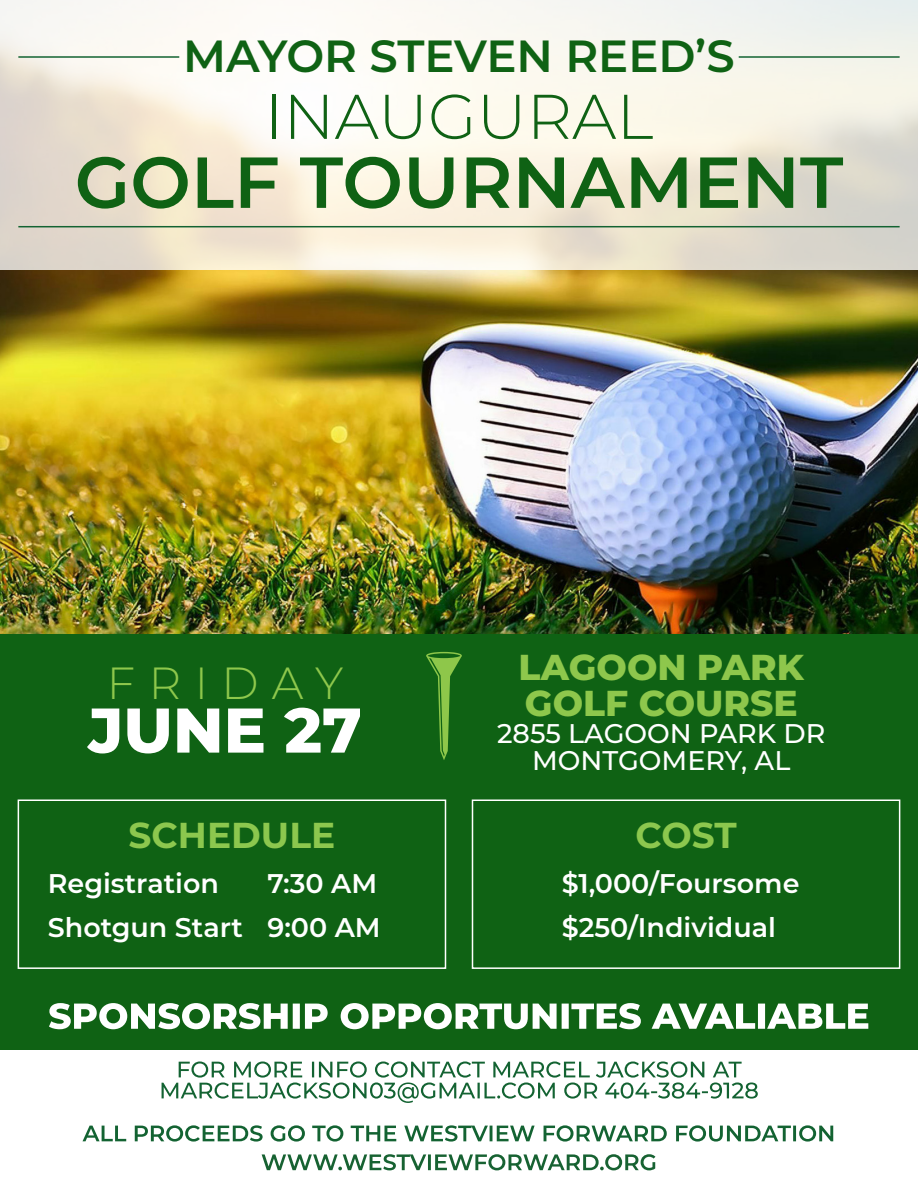
<style>
.page{position:relative;width:918px;height:1188px;background:#fff}
.page>*{position:absolute;margin:0;border:0;box-sizing:border-box;transform-origin:0 0}
.t1{font:600 72px "Montserrat";color:#0f6214}
.t2{font:300 63px "Montserrat";color:#0f6214}
.t3{font:800 63px "Montserrat";color:#fff}
.t4{font:600 45px "Montserrat";color:#0f6214}
.t5{font:300 45px "Montserrat";letter-spacing:.3em;color:#8ec74c}
.t6{font:800 36px "Montserrat";color:#8ec74c}
.t7{font:700 36px "Montserrat";color:#8cc74e}
.t8{font:600 27px "Montserrat";color:#fff}
.t9{font:500 27px "Montserrat";color:#fff}
</style>
<div class="page">
<img style="left:0;top:270px;width:918px;height:364px">
<div style="left:0;top:634px;width:918px;height:416px;background:#0f6214"></div>
<svg style="left:0;top:0;width:918px;height:270px"></svg>
<svg style="left:426px;top:652px;width:36px;height:108px"></svg>
<svg style="left:49px;top:1003px;width:819px;height:26px"></svg>
<svg style="left:162px;top:1061px;width:596px;height:42px"></svg>
<svg style="left:83px;top:1125px;width:750px;height:17px"></svg>
<hr style="left:739px;top:56px;width:161px;height:2px;background:#136332">
<hr style="left:18px;top:226px;width:882px;height:1px;background:#136332">
<hr style="left:18px;top:56px;width:161px;height:2px;background:#136332">
<svg style="left:262px;top:1154px;width:393px;height:16px"></svg>
<div style="left:18px;top:800px;width:428px;height:169px;border:2px solid #fff"></div>
<div style="left:472px;top:800px;width:428px;height:169px;border:2px solid #fff"></div>
<p class="t4" style="left:183px;top:24px;width:553px">MAYOR STEVEN REED’S</p>
<p class="t2" style="left:265px;top:74px;width:390px">INAUGURAL</p>
<p class="t1" style="left:75px;top:131px;width:770px">GOLF TOURNAMENT</p>
<p class="t5" style="left:107px;top:652px;width:238px">FRIDAY</p>
<p class="t3" style="left:88px;top:684px;width:275px">JUNE 27</p>
<p class="t7" style="left:129px;top:809px;width:208px">SCHEDULE</p>
<p class="t8" style="left:48px;top:864px;width:173px">Registration</p>
<p class="t8" style="left:267px;top:864px;width:111px">7:30 AM</p>
<p class="t8" style="left:48px;top:908px;width:197px">Shotgun Start</p>
<p class="t8" style="left:267px;top:908px;width:115px">9:00 AM</p>
<p class="t6" style="left:519px;top:641px;width:287px">LAGOON PARK</p>
<p class="t6" style="left:525px;top:677px;width:274px">GOLF COURSE</p>
<p class="t9" style="left:497px;top:715px;width:330px">2855 LAGOON PARK DR</p>
<p class="t9" style="left:532px;top:742px;width:260px">MONTGOMERY, AL</p>
<p class="t7" style="left:636px;top:809px;width:103px">COST</p>
<p class="t8" style="left:562px;top:864px;width:239px">$1,000/Foursome</p>
<p class="t8" style="left:562px;top:908px;width:216px">$250/Individual</p>
</div>
